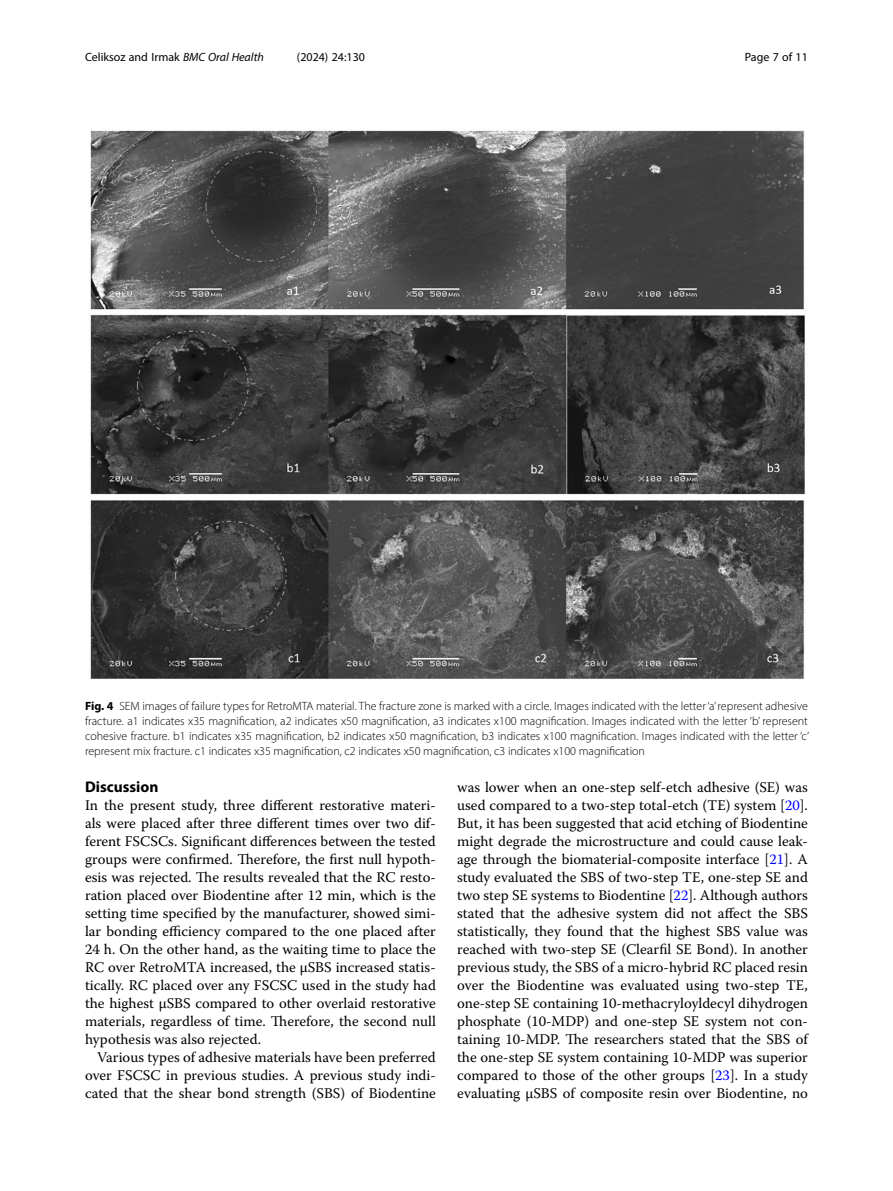
<style>
.page{position:relative;width:893px;height:1191px;background:#fff}
.page>*{position:absolute;margin:0;border:0;box-sizing:border-box;transform-origin:0 0}
.Head_1{font:700 15.45px "Myriad Pro";color:#000}
.Body_Text_Indent{font:14.7px/18px "Warnock Pro";color:#000;text-align:justify}
.Body_Text{font:14.7px/18px "Warnock Pro";color:#000;text-align:justify}
.Figure_Caption{font:300 12px/15px "Myriad Pro";color:#000;text-align:justify}
.t1{font:12px "Myriad Pro";color:#000}
.s1{font-style:italic}
.s2{font-weight:700}
.s3{color:#00f}
</style>
<div class="page">
<img style="left:90px;top:130px;width:715px;height:549px">
<p class="t1" style="left:85px;top:50px;width:180px">Celiksoz and Irmak <span class="s1">BMC Oral Health</span></p>
<p class="t1" style="left:297px;top:50px;width:70px">(2024) 24:130</p>
<p class="t1" style="left:745px;top:50px;width:65px">Page 7 of 11</p>
<p class="Figure_Caption" style="left:85px;top:698px;width:726px"><span class="s2">Fig. 4</span> SEM images of failure types for RetroMTA material. The fracture zone is marked with a circle. Images indicated with the letter ‘a’ represent adhesive fracture. a1 indicates x35 magnification, a2 indicates x50 magnification, a3 indicates x100 magnification. Images indicated with the letter ‘b’ represent cohesive fracture. b1 indicates x35 magnification, b2 indicates x50 magnification, b3 indicates x100 magnification. Images indicated with the letter ‘c’ represent mix fracture. c1 indicates x35 magnification, c2 indicates x50 magnification, c3 indicates x100 magnification</p>
<p class="Head_1" style="left:85px;top:777px;width:75px">Discussion</p>
<p class="Body_Text" style="left:85px;top:796px;width:352px">In the present study, three different restorative materi&shy;als were placed after three different times over two dif&shy;ferent FSCSCs. Significant differences between the tested groups were confirmed. Therefore, the first null hypoth&shy;esis was rejected. The results revealed that the RC resto&shy;ration placed over Biodentine after 12 min, which is the setting time specified by the manufacturer, showed simi&shy;lar bonding efficiency compared to the one placed after 24 h. On the other hand, as the waiting time to place the RC over RetroMTA increased, the µSBS increased statis&shy;tically. RC placed over any FSCSC used in the study had the highest µSBS compared to other overlaid restorative materials, regardless of time. Therefore, the second null hypothesis was also rejected.</p>
<p class="Body_Text_Indent" style="left:85px;top:1048px;width:352px;text-indent:12px">Various types of adhesive materials have been preferred over FSCSC in previous studies. A previous study indi&shy;cated that the shear bond strength (SBS) of Biodentine</p>
<p class="Body_Text_Indent" style="left:457px;top:778px;width:352px">was lower when an one-step self-etch adhesive (SE) was used compared to a two-step total-etch (TE) system [<span class="s3">20</span>].<br>But, it has been suggested that acid etching of Biodentine might degrade the microstructure and could cause leak&shy;age through the biomaterial-composite interface [<span class="s3">21</span>]. A study evaluated the SBS of two-step TE, one-step SE and two step SE systems to Biodentine [<span class="s3">22</span>]. Although authors stated that the adhesive system did not affect the SBS statistically, they found that the highest SBS value was reached with two-step SE (Clearfil SE Bond). In another previous study, the SBS of a micro-hybrid RC placed resin over the Biodentine was evaluated using two-step TE, one-step SE containing 10-methacryloyldecyl dihydrogen phosphate (10-MDP) and one-step SE system not con&shy;taining 10-MDP. The researchers stated that the SBS of the one-step SE system containing 10-MDP was superior compared to those of the other groups [<span class="s3">23</span>]. In a study evaluating µSBS of composite resin over Biodentine, no</p>
</div>
